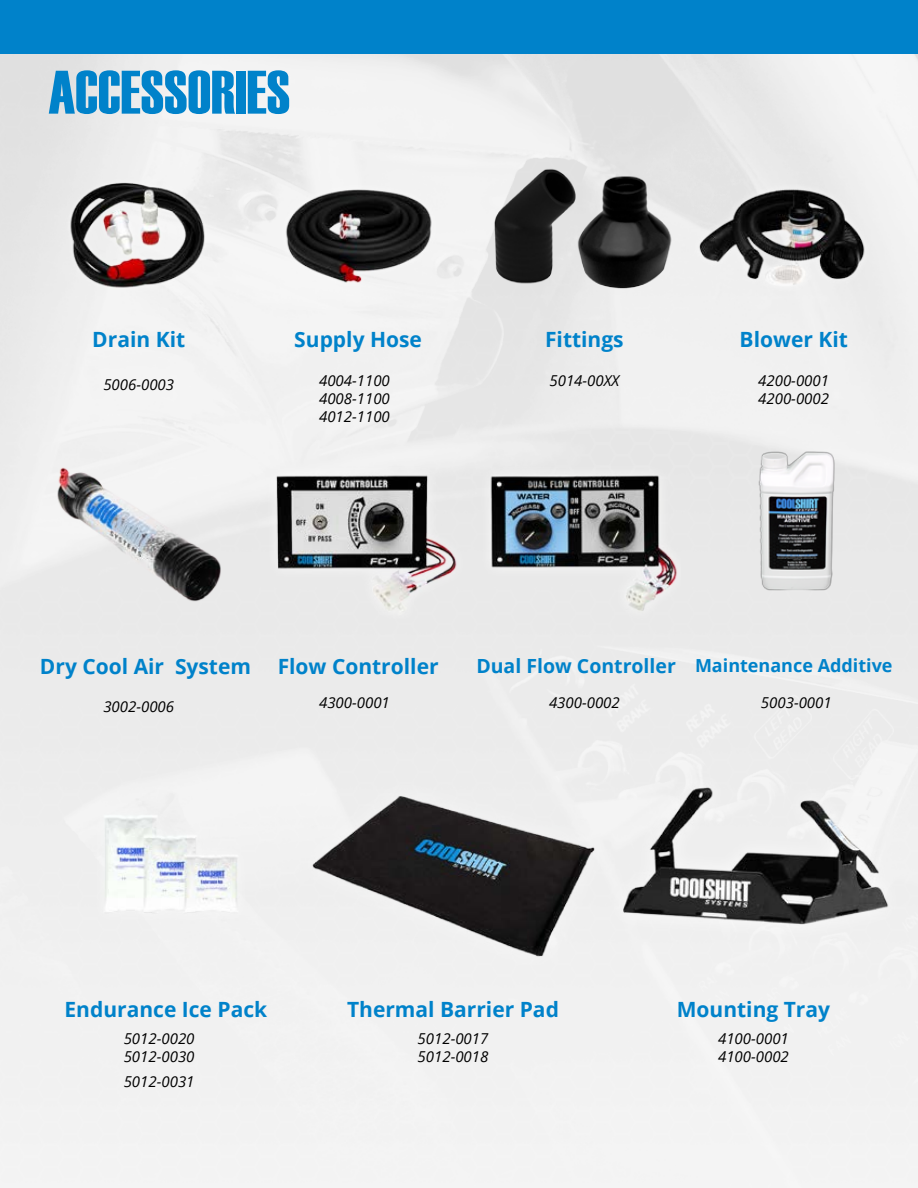
<style>
.page{position:relative;width:918px;height:1188px;background:#fff}
.page>*{position:absolute;margin:0;border:0;box-sizing:border-box;transform-origin:0 0}
.t1{font:61.35px "Haettenschweiler";color:#0082ca}
.t2{font:700 21px "Open Sans";color:#0082ca}
.t3{font:700 18px "Open Sans";color:#0082ca}
.t4{font:italic 15px/18px "Open Sans";color:#000}
.s1{font-size:19.5px}
</style>
<div class="page">
<div style="left:0;top:0;width:918px;height:54px;background:#0082ca"></div>
<img style="left:254px;top:163px;width:178px;height:140px">
<img style="left:728px;top:163px;width:170px;height:140px">
<img style="left:64px;top:172px;width:150px;height:133px">
<img style="left:472px;top:448px;width:209px;height:173px">
<img style="left:254px;top:448px;width:209px;height:173px">
<img style="left:689px;top:448px;width:209px;height:173px">
<img style="left:53px;top:448px;width:172px;height:173px">
<img style="left:83px;top:777px;width:173px;height:172px">
<img style="left:432px;top:151px;width:209px;height:173px">
<img style="left:518px;top:161px;width:210px;height:172px">
<img style="left:609px;top:777px;width:289px;height:172px">
<img style="left:304px;top:758px;width:298px;height:210px">
<h1 class="t1" style="left:48px;top:51px;width:243px">ACCESSORIES</h1>
<h2 class="t2" style="left:92px;top:325px;width:94px">Drain Kit</h2>
<h2 class="t2" style="left:294px;top:325px;width:129px">Supply Hose</h2>
<h2 class="t2" style="left:740px;top:325px;width:110px">Blower Kit</h2>
<h2 class="t2" style="left:545px;top:325px;width:80px">Fittings</h2>
<p class="t4" style="left:103px;top:375px;width:72px">5006-0003</p>
<p class="t4" style="left:319px;top:371px;width:72px;text-align:justify">4004-1100<br>4008-1100<br>4012-1100</p>
<p class="t4" style="left:550px;top:371px;width:71px">5014-00XX</p>
<p class="t4" style="left:758px;top:371px;width:72px">4200-0001<br>4200-0002</p>
<h2 class="t2" style="left:40px;top:651px;width:213px">Dry Cool Air System</h2>
<h2 class="t2" style="left:278px;top:651px;width:162px">Flow Controller</h2>
<p class="t3" style="left:476px;top:652px;width:418px"><span class="s1">Dual Flow Controller</span> Maintenance Additive</p>
<p class="t4" style="left:103px;top:697px;width:72px">3002-0006</p>
<p class="t4" style="left:319px;top:693px;width:72px">4300-0001</p>
<p class="t4" style="left:549px;top:693px;width:72px">4300-0002</p>
<p class="t4" style="left:761px;top:693px;width:72px">5003-0001</p>
<h2 class="t2" style="left:65px;top:994px;width:204px">Endurance Ice Pack</h2>
<p class="t4" style="left:124px;top:1029px;width:72px">5012-0020<br>5012-0030</p>
<p class="t4" style="left:124px;top:1072px;width:72px">5012-0031</p>
<h2 class="t2" style="left:347px;top:994px;width:213px">Thermal Barrier Pad</h2>
<h2 class="t2" style="left:677px;top:994px;width:155px">Mounting Tray</h2>
<p class="t4" style="left:718px;top:1029px;width:72px">4100-0001<br>4100-0002</p>
<p class="t4" style="left:418px;top:1029px;width:72px">5012-0017<br>5012-0018</p>
</div>
